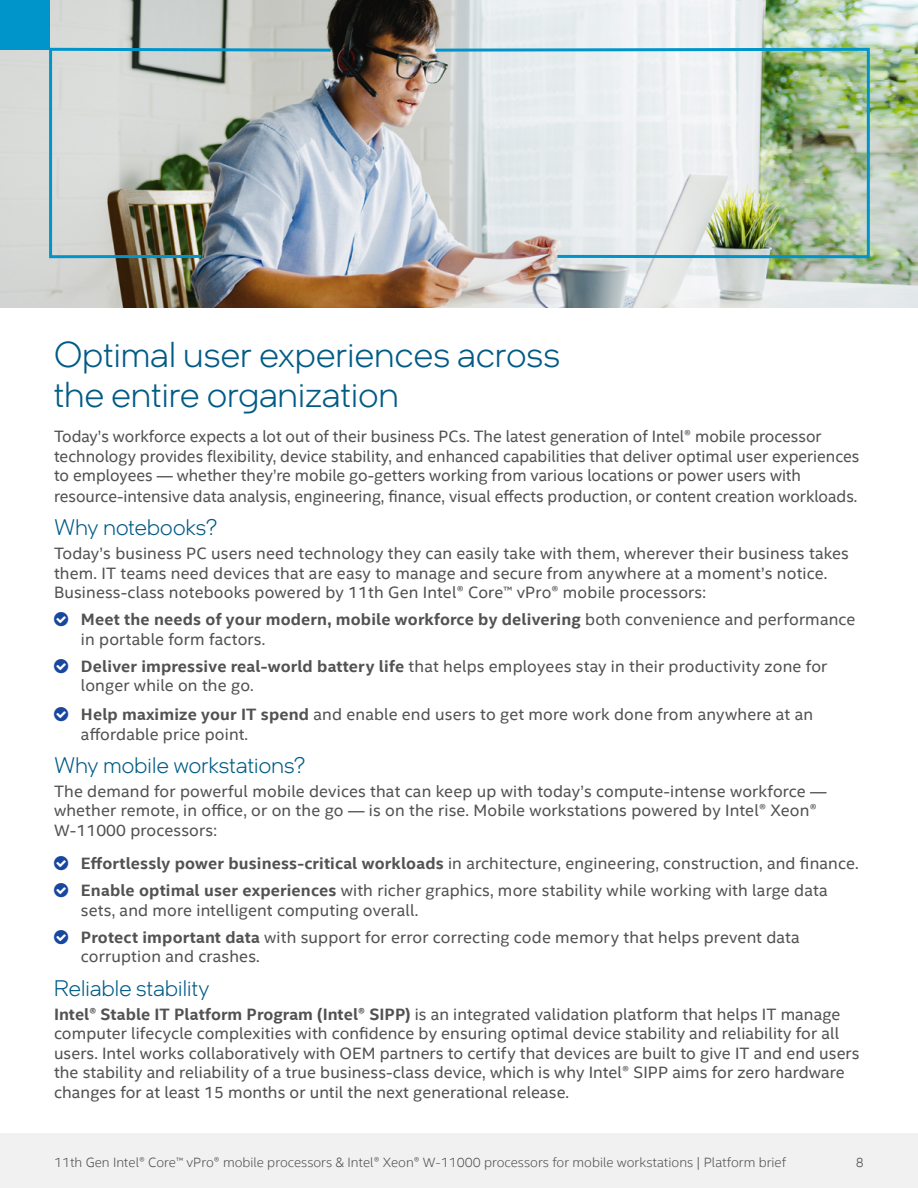
<style>
.page{position:relative;width:918px;height:1188px;background:#fff}
.page>*{position:absolute;margin:0;border:0;box-sizing:border-box;transform-origin:0 0}
.t1{font:300 36px/40.5px "Intel One Display";letter-spacing:.01em;color:#005b85}
.t2{font:300 22.5px "Intel One Display";letter-spacing:.01em;color:#005b85}
.t3{font:16.5px/19.5px "Intel Clear";letter-spacing:.005em;color:#535252}
.t4{font:700 16.5px/19.8px "Intel Clear";letter-spacing:.01em;color:#535252}
.t5{font:300 13.5px "Intel Clear";color:#535252}
.s1{font-weight:400}
.s2{font-weight:700}
</style>
<div class="page">
<div style="left:0;top:1134px;width:918px;height:54px;background:#f1f1f2"></div>
<img style="left:0;top:0;width:918px;height:308px">
<img style="left:48px;top:46px;width:286px;height:214px">
<img style="left:432px;top:46px;width:439px;height:214px">
<div style="left:0;top:0;width:49px;height:49px;background:#0095ca"></div>
<h1 class="t1" style="left:54px;top:334px;width:508px">Optimal user experiences across the entire organization</h1>
<p class="t3" style="left:54px;top:426px;width:807px">Today’s workforce expects a lot out of their business PCs. The latest generation of Intel® mobile processor technology provides flexibility, device stability, and enhanced capabilities that deliver optimal user experiences to employees — whether they’re mobile go-getters working from various locations or power users with</p>
<p class="t3" style="left:54px;top:486px;width:805px">resource-intensive data analysis, engineering, finance, visual effects production, or content creation workloads.</p>
<h2 class="t2" style="left:54px;top:514px;width:164px">Why notebooks?</h2>
<p class="t3" style="left:54px;top:543px;width:797px">Today’s business PC users need technology they can easily take with them, wherever their business takes them. IT teams need devices that are easy to manage and secure from anywhere at a moment’s notice.<br>Business-class notebooks powered by 11th Gen Intel® Core™ vPro® mobile processors:</p>
<p class="t4" style="left:81px;top:609px;width:776px">Meet the needs of your modern, mobile workforce by delivering <span class="s1">both convenience and performance in portable form factors.</span></p>
<p class="t3" style="left:81px;top:655px;width:748px"><span class="s2">Deliver impressive real-world battery life</span> that helps employees stay in their productivity zone for longer while on the go.</p>
<p class="t3" style="left:81px;top:704px;width:734px"><span class="s2">Help maximize your IT spend</span> and enable end users to get more work done from anywhere at an affordable price point.</p>
<h2 class="t2" style="left:54px;top:751px;width:252px">Why mobile workstations?</h2>
<p class="t3" style="left:54px;top:781px;width:774px">The demand for powerful mobile devices that can keep up with today’s compute-intense workforce — whether remote, in office, or on the go — is on the rise. Mobile workstations powered by Intel® Xeon®<br>W-11000 processors:</p>
<p class="t3" style="left:81px;top:849px;width:779px;line-height:27px"><span class="s2">Effortlessly power business-critical workloads</span> in architecture, engineering, construction, and finance.<br><span class="s2">Enable optimal user experiences</span> with richer graphics, more stability while working with large data</p>
<p class="t3" style="left:81px;top:896px;width:720px;line-height:27px">sets, and more intelligent computing overall.<br><span class="s2">Protect important data</span> with support for error correcting code memory that helps prevent data</p>
<p class="t3" style="left:81px;top:946px;width:180px">corruption and crashes.</p>
<h2 class="t2" style="left:54px;top:974px;width:157px">Reliable stability</h2>
<p class="t3" style="left:54px;top:1003px;width:807px"><span class="s2">Intel® Stable IT Platform Program (Intel® SIPP)</span> is an integrated validation platform that helps IT manage computer lifecycle complexities with confidence by ensuring optimal device stability and reliability for all users. Intel works collaboratively with OEM partners to certify that devices are built to give IT and end users the stability and reliability of a true business-class device, which is why Intel® SIPP aims for zero hardware changes for at least 15 months or until the next generational release.</p>
<p class="t5" style="left:54px;top:1153px;width:734px">11th Gen Intel® Core™ vPro® mobile processors &amp; Intel® Xeon® W-11000 processors for mobile workstations | Platform brief</p>
<p class="t5" style="left:856px;top:1153px;width:10px">8</p>
</div>
